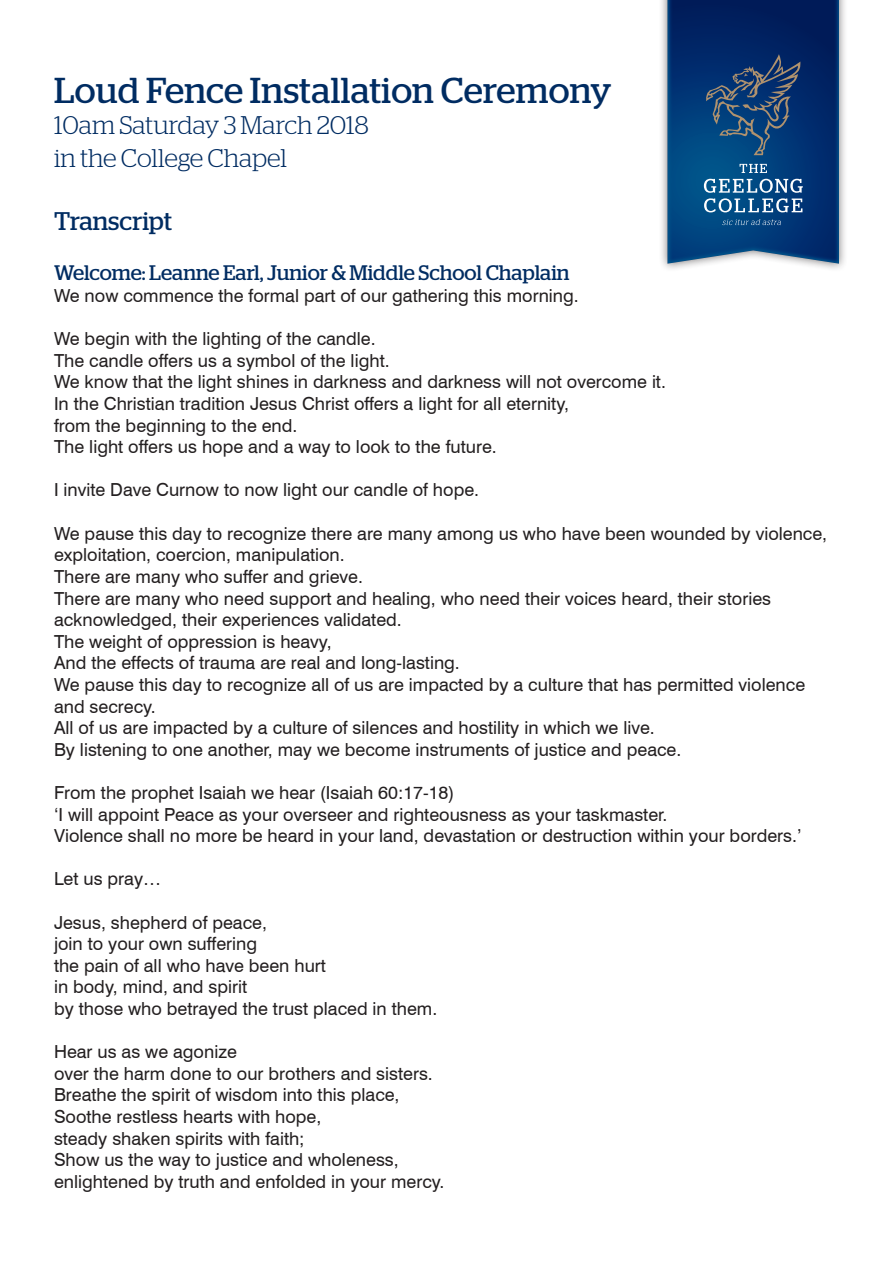
<style>
.page{position:relative;width:893px;height:1263px;background:#fff}
.page>*{position:absolute;margin:0;border:0;box-sizing:border-box;transform-origin:0 0}
.t1{font:36px "Stag";letter-spacing:.005em;color:#002c62}
.t2{font:300 25.5px/32.4px "Stag";color:#002c62}
.t3{font:25.5px "Stag";color:#002c62}
.t4{font:21px "Stag";color:#002c62}
.t5{font:18px/21.6px "Swiss 721 BT";color:#231f20}
</style>
<div class="page">
<div style="left:658px;top:0;width:190px;height:272px;background:#231f20;opacity:.6"></div>
<svg style="left:666px;top:0;width:174px;height:265px;background:#0d3c76"></svg>
<svg style="left:704px;top:179px;width:99px;height:33px"></svg>
<svg style="left:739px;top:164px;width:28px;height:9px"></svg>
<svg style="left:706px;top:54px;width:95px;height:101px;background:#1c4473"></svg>
<svg style="left:722px;top:219px;width:59px;height:6px"></svg>
<p class="t1" style="left:54px;top:69px;width:559px">Loud Fence Installation Ceremony</p>
<p class="t2" style="left:54px;top:109px;width:316px">10am Saturday 3 March 2018 in the College Chapel</p>
<p class="t3" style="left:54px;top:206px;width:120px">Transcript</p>
<p class="t4" style="left:54px;top:261px;width:517px">Welcome: Leanne Earl, Junior &amp; Middle School Chaplain</p>
<p class="t5" style="left:54px;top:285px;width:526px">We now commence the formal part of our gathering this morning.</p>
<p class="t5" style="left:54px;top:328px;width:323px">We begin with the lighting of the candle.</p>
<p class="t5" style="left:54px;top:349px;width:337px">The candle offers us a symbol of the light.</p>
<p class="t5" style="left:54px;top:371px;width:613px">We know that the light shines in darkness and darkness will not overcome it.</p>
<p class="t5" style="left:54px;top:393px;width:517px">In the Christian tradition Jesus Christ offers a light for all eternity,</p>
<p class="t5" style="left:54px;top:414px;width:245px">from the beginning to the end.</p>
<p class="t5" style="left:54px;top:436px;width:444px">The light offers us hope and a way to look to the future.</p>
<p class="t5" style="left:54px;top:479px;width:427px">I invite Dave Curnow to now light our candle of hope.</p>
<p class="t5" style="left:54px;top:522px;width:775px">We pause this day to recognize there are many among us who have been wounded by violence, exploitation, coercion, manipulation.</p>
<p class="t5" style="left:54px;top:565px;width:310px">There are many who suffer and grieve.</p>
<p class="t5" style="left:54px;top:587px;width:719px">There are many who need support and healing, who need their voices heard, their stories acknowledged, their experiences validated.</p>
<p class="t5" style="left:54px;top:630px;width:279px">The weight of oppression is heavy,</p>
<p class="t5" style="left:54px;top:652px;width:407px">And the effects of trauma are real and long-lasting.</p>
<p class="t5" style="left:54px;top:673px;width:753px">We pause this day to recognize all of us are impacted by a culture that has permitted violence and secrecy.</p>
<p class="t5" style="left:54px;top:717px;width:602px">All of us are impacted by a culture of silences and hostility in which we live.</p>
<p class="t5" style="left:54px;top:738px;width:629px">By listening to one another, may we become instruments of justice and peace.</p>
<p class="t5" style="left:54px;top:781px;width:402px">From the prophet Isaiah we hear (Isaiah 60:17-18)</p>
<p class="t5" style="left:54px;top:803px;width:615px">‘I will appoint Peace as your overseer and righteousness as your taskmaster.</p>
<p class="t5" style="left:54px;top:825px;width:749px">Violence shall no more be heard in your land, devastation or destruction within your borders.’</p>
<p class="t5" style="left:54px;top:868px;width:109px">Let us pray…</p>
<p class="t5" style="left:54px;top:911px;width:214px">Jesus, shepherd of peace,</p>
<p class="t5" style="left:54px;top:933px;width:205px">join to your own suffering</p>
<p class="t5" style="left:54px;top:954px;width:273px">the pain of all who have been hurt</p>
<p class="t5" style="left:54px;top:976px;width:195px">in body, mind, and spirit</p>
<p class="t5" style="left:54px;top:997px;width:385px">by those who betrayed the trust placed in them.</p>
<p class="t5" style="left:54px;top:1041px;width:184px">Hear us as we agonize</p>
<p class="t5" style="left:54px;top:1062px;width:380px">over the harm done to our brothers and sisters.</p>
<p class="t5" style="left:54px;top:1084px;width:347px">Breathe the spirit of wisdom into this place,</p>
<p class="t5" style="left:54px;top:1105px;width:269px">Soothe restless hearts with hope,</p>
<p class="t5" style="left:54px;top:1127px;width:252px">steady shaken spirits with faith;</p>
<p class="t5" style="left:54px;top:1149px;width:346px">Show us the way to justice and wholeness,</p>
<p class="t5" style="left:54px;top:1170px;width:392px">enlightened by truth and enfolded in your mercy.</p>
</div>
